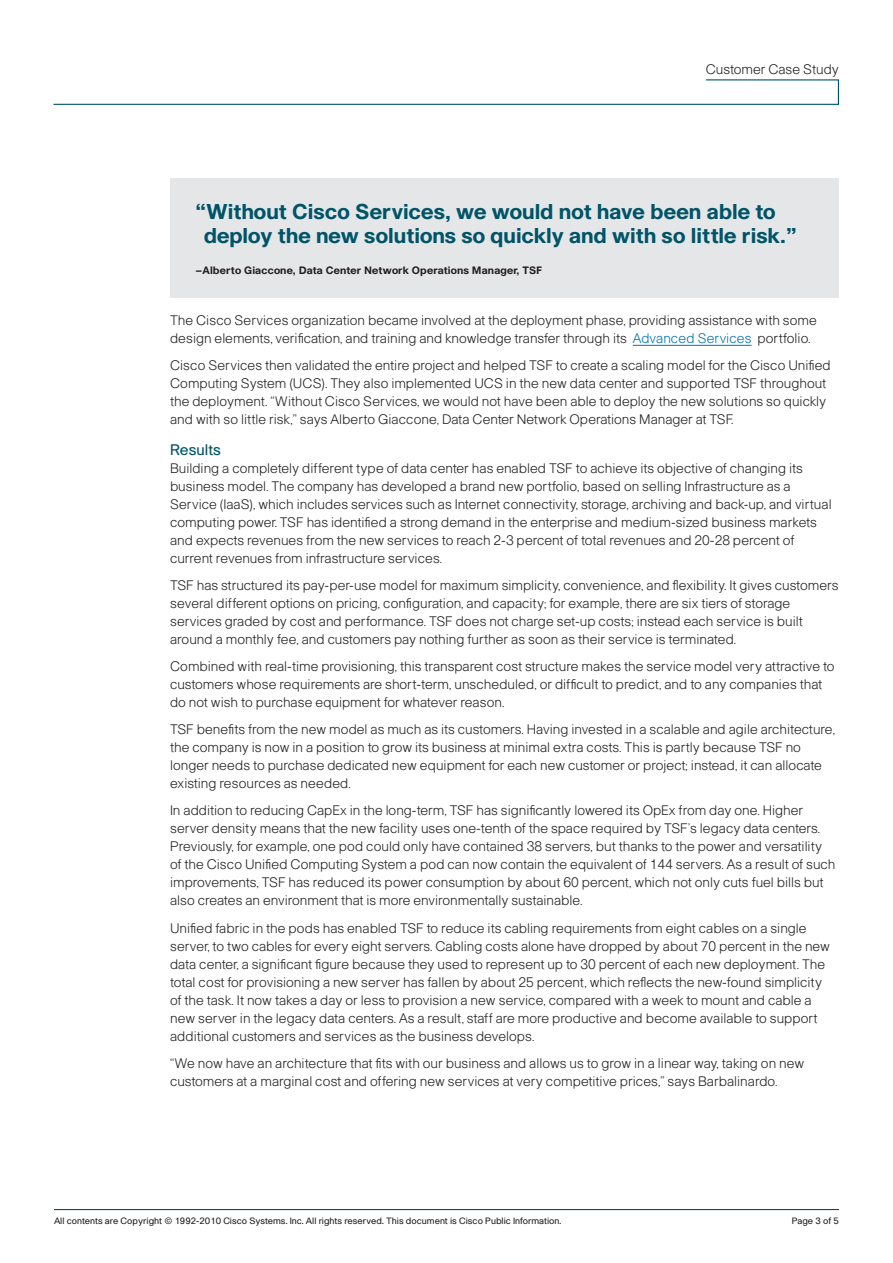
<style>
.page{position:relative;width:893px;height:1263px;background:#fff}
.page>*{position:absolute;margin:0;border:0;box-sizing:border-box;transform-origin:0 0}
.Pull_Quote{font:700 21px/24px "Cisco";color:#005467}
.Body_Head{font:15px "Cisco";color:#005467}
.Body_Text{font:300 13.5px/18px "Cisco";color:#231f20}
.Page_Head{font:300 13.5px "Cisco";color:#231f20}
.Attribution{font:700 10.5px "Cisco";letter-spacing:.01em;color:#231f20}
.Page_Footer{font:9px "Cisco";color:#231f20}
.s1{color:#0073ae}
</style>
<div class="page">
<hr style="left:633px;top:345px;width:118px;height:1px;background:#0073ae">
<hr style="left:54px;top:1209px;width:785px;height:1px;background:#005467">
<svg style="left:53px;top:79px;width:786px;height:26px"></svg>
<div style="left:170px;top:179px;width:669px;height:119px;background:#e5e6e8"></div>
<p class="Page_Head" style="left:706px;top:61px;width:135px">Customer Case Study</p>
<p class="Pull_Quote" style="left:204px;top:199px;width:594px;text-indent:-9px">“Without Cisco Services, we would not have been able to deploy the new solutions so quickly and with so little risk.”</p>
<p class="Attribution" style="left:196px;top:263px;width:348px">–Alberto Giaccone, Data Center Network Operations M anager, TSF</p>
<p class="Body_Text" style="left:170px;top:311px;width:648px">The Cisco Services organization became involved at the deployment phase, providing assistance with some design elements, verification, and training and knowledge transfer through its <span class="s1">Advanced Services</span> portfolio.</p>
<p class="Body_Text" style="left:170px;top:356px;width:662px">Cisco Services then validated the entire project and helped TSF to create a scaling model for the Cisco Unified Computing System (UCS). They also implemented UCS in the new data center and supported TSF throughout the deployment. “Without Cisco Services, we would not have been able to deploy the new solutions so quickly and with so little risk,” says Alberto Giaccone, Data Center Network Operations Manager at TSF.</p>
<p class="Body_Head" style="left:170px;top:441px;width:52px">Results</p>
<p class="Body_Text" style="left:170px;top:459px;width:663px">Building a completely different type of data center has enabled TSF to achieve its objective of changing its business model. The company has developed a brand new portfolio, based on selling Infrastructure as a Service (IaaS), which includes services such as Internet connectivity, storage, archiving and back-up, and virtual computing power. TSF has identified a strong demand in the enterprise and medium-sized business markets and expects revenues from the new services to reach 2-3 percent of total revenues and 20-28 percent of current revenues from infrastructure services.</p>
<p class="Body_Text" style="left:170px;top:576px;width:670px">TSF has structured its pay-per-use model for maximum simplicity, convenience, and flexibility. It gives customers several different options on pricing, configuration, and capacity; for example, there are six tiers of storage services graded by cost and performance. TSF does not charge set-up costs; instead each service is built around a monthly fee, and customers pay nothing further as soon as their service is terminated.</p>
<p class="Body_Text" style="left:170px;top:657px;width:666px">Combined with real-time provisioning, this transparent cost structure makes the service model very attractive to customers whose requirements are short-term, unscheduled, or difficult to predict, and to any companies that do not wish to purchase equipment for whatever reason.</p>
<p class="Body_Text" style="left:170px;top:720px;width:666px">TSF benefits from the new model as much as its customers. Having invested in a scalable and agile architecture, the company is now in a position to grow its business at minimal extra costs. This is partly because TSF no longer needs to purchase dedicated new equipment for each new customer or project; instead, it can allocate existing resources as needed.</p>
<p class="Body_Text" style="left:170px;top:801px;width:667px">In addition to reducing CapEx in the long-term, TSF has significantly lowered its OpEx from day one. Higher server density means that the new facility uses one-tenth of the space required by TSF’s legacy data centers.<br>Previously, for example, one pod could only have contained 38 servers, but thanks to the power and versatility of the Cisco Unified Computing System a pod can now contain the equivalent of 144 servers. As a result of such improvements, TSF has reduced its power consumption by about 60 percent, which not only cuts fuel bills but also creates an environment that is more environmentally sustainable.</p>
<p class="Body_Text" style="left:170px;top:918px;width:661px">Unified fabric in the pods has enabled TSF to reduce its cabling requirements from eight cables on a single server, to two cables for every eight servers. Cabling costs alone have dropped by about 70 percent in the new data center, a significant figure because they used to represent up to 30 percent of each new deployment. The total cost for provisioning a new server has fallen by about 25 percent, which reflects the new-found simplicity of the task. It now takes a day or less to provision a new service, compared with a week to mount and cable a new server in the legacy data centers. As a result, staff are more productive and become available to support additional customers and services as the business develops.</p>
<p class="Body_Text" style="left:170px;top:1054px;width:636px">“We now have an architecture that fits with our business and allows us to grow in a linear way, taking on new customers at a marginal cost and offering new services at very competitive prices,” says Barbalinardo.</p>
<p class="Page_Footer" style="left:54px;top:1215px;width:509px">All contents are Copyright © 1992-2010 Cisco Systems. Inc. All rights reserved. This document is Cisco Public Information.</p>
<p class="Page_Footer" style="left:792px;top:1215px;width:49px">Page 3 of 5</p>
</div>
